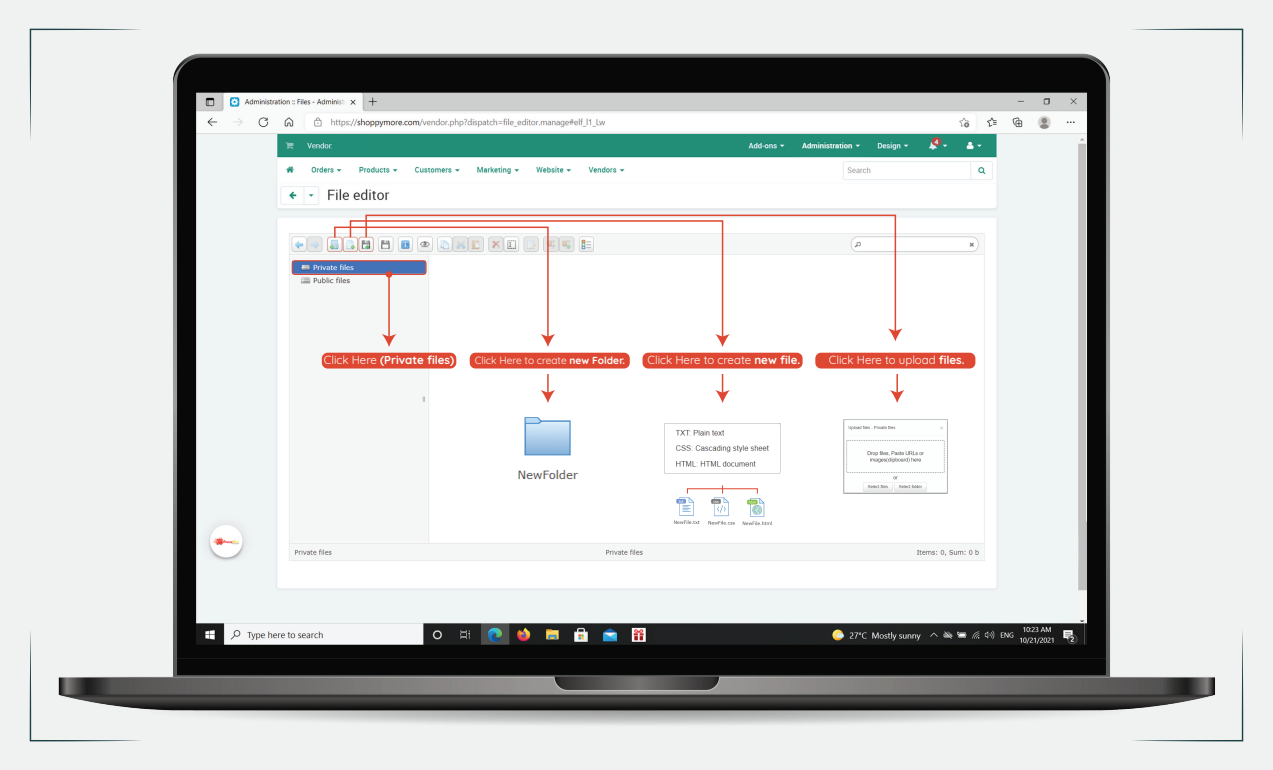
<style>
.page{position:relative;width:1273px;height:770px;background:#f0f1f1}
.page>*{position:absolute;margin:0;border:0;box-sizing:border-box;transform-origin:0 0}
.t1{font:11.49px "Quicksand";color:#fff}
.t2{font:700 11.49px "Quicksand";color:#fff}
.t3{font:10.2px "Quicksand";color:#fff}
.s1{font-weight:400}
.s2{font-weight:700}
</style>
<div class="page">
<svg style="left:30px;top:29px;width:17px;height:111px"></svg>
<svg style="left:30px;top:631px;width:17px;height:110px"></svg>
<svg style="left:1226px;top:631px;width:17px;height:110px"></svg>
<svg style="left:1226px;top:29px;width:17px;height:111px"></svg>
<img style="left:47px;top:28px;width:1179px;height:714px">
<div style="left:322px;top:352px;width:134px;height:16px;background:#de4731;border-radius:6px"></div>
<svg style="left:292px;top:226px;width:263px;height:121px"></svg>
<svg style="left:349px;top:219px;width:366px;height:120px"></svg>
<svg style="left:715px;top:334px;width:15px;height:13px"></svg>
<svg style="left:365px;top:214px;width:532px;height:120px"></svg>
<svg style="left:888px;top:328px;width:15px;height:13px"></svg>
<div style="left:470px;top:352px;width:160px;height:16px;background:#de4731;border-radius:6px"></div>
<div style="left:643px;top:352px;width:160px;height:16px;background:#de4731;border-radius:6px"></div>
<div style="left:815px;top:352px;width:160px;height:16px;background:#de4731;border-radius:6px"></div>
<hr style="left:547px;top:374px;width:2px;height:20px;background:#de4731">
<svg style="left:541px;top:390px;width:14px;height:13px"></svg>
<svg style="left:715px;top:374px;width:15px;height:29px"></svg>
<hr style="left:896px;top:374px;width:2px;height:20px;background:#de4731">
<svg style="left:890px;top:390px;width:14px;height:13px"></svg>
<img style="left:514px;top:408px;width:72px;height:81px">
<img style="left:665px;top:423px;width:115px;height:51px">
<img style="left:672px;top:495px;width:30px;height:32px">
<img style="left:705px;top:495px;width:30px;height:31px">
<img style="left:742px;top:497px;width:31px;height:28px">
<div style="left:687px;top:488px;width:71px;height:6px;border:1px solid #de4731"></div>
<img style="left:843px;top:420px;width:104px;height:74px">
<div style="left:335px;top:141px;width:39px;height:11px;background:#208e78"></div>
<p class="t2" style="left:324px;top:351px;width:132px"><span class="s1">Click Here</span> (Private files)</p>
<p class="t3" style="left:475px;top:352px;width:152px">Click Here to create <span class="s2">new Folder.</span></p>
<p class="t1" style="left:648px;top:351px;width:154px">Click Here to create <span class="s2">new file.</span></p>
<p class="t1" style="left:829px;top:351px;width:137px">Click Here to upload <span class="s2">files.</span></p>
</div>
